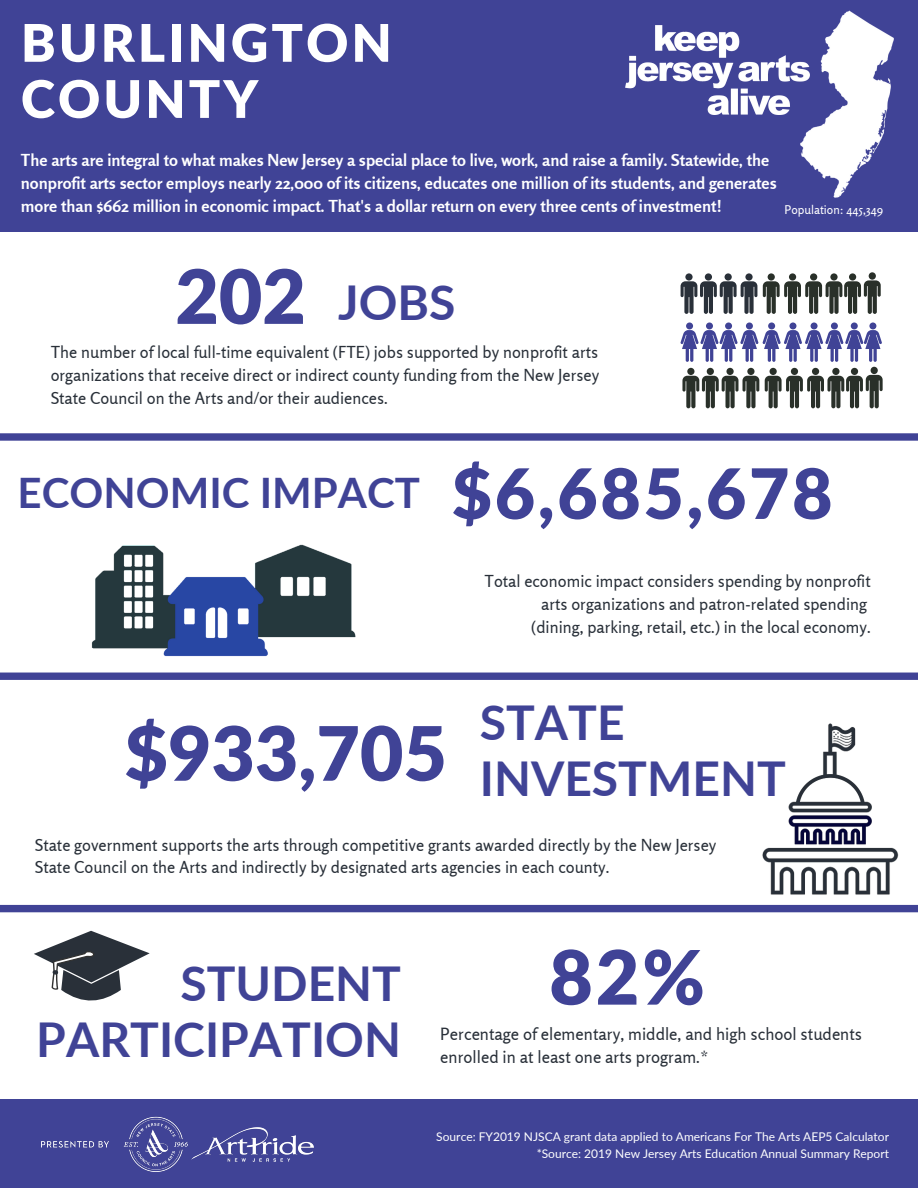
<style>
.page{position:relative;width:918px;height:1188px;background:#fff}
.page>*{position:absolute;margin:0;border:0;box-sizing:border-box;transform-origin:0 0}
.t1{font:900 75px "Lato";color:#404396}
.t2{font:900 69.45px "Lato";letter-spacing:.04em;color:#404396}
.t3{font:900 51.9px/56.1px "Lato";letter-spacing:.06em;color:#fff}
.t4{font:700 48px/55.8px "Lato";color:#404396}
.t5{font:700 42px "Lato";color:#404396}
.t6{font:16.8px/23px "Rosario";color:#293039}
.t7{font:16.5px/22.5px "Rosario";color:#293039;text-align:justify}
.t8{font:700 16.5px/23px "Rosario";color:#fff}
.t9{font:12px/16.6px "Lato";color:#fff;text-align:right}
.t10{font:12px "Rosario";color:#fff}
</style>
<div class="page">
<div style="left:0;top:0;width:918px;height:231px;background:#404396"></div>
<div style="left:0;top:1099px;width:918px;height:89px;background:#404396"></div>
<svg style="left:34px;top:931px;width:116px;height:70px"></svg>
<svg style="left:454px;top:673px;width:240px;height:7px;background:#424597"></svg>
<svg style="left:0;top:433px;width:918px;height:8px;background:#4e519d"></svg>
<div style="left:685px;top:273px;width:8px;height:8px;background:#293039;border-radius:50%"></div>
<div style="left:705px;top:273px;width:7px;height:8px;background:#293039;border-radius:50%"></div>
<div style="left:725px;top:273px;width:7px;height:8px;background:#293039;border-radius:50%"></div>
<div style="left:745px;top:273px;width:8px;height:8px;background:#293039;border-radius:50%"></div>
<svg style="left:681px;top:281px;width:76px;height:33px"></svg>
<div style="left:768px;top:273px;width:7px;height:8px;background:#293029;border-radius:50%"></div>
<div style="left:789px;top:273px;width:7px;height:8px;background:#293029;border-radius:50%"></div>
<div style="left:810px;top:273px;width:7px;height:8px;background:#293029;border-radius:50%"></div>
<div style="left:830px;top:273px;width:8px;height:8px;background:#293029;border-radius:50%"></div>
<div style="left:849px;top:273px;width:7px;height:8px;background:#293029;border-radius:50%"></div>
<div style="left:869px;top:272px;width:7px;height:8px;background:#293029;border-radius:50%"></div>
<svg style="left:763px;top:280px;width:118px;height:34px"></svg>
<div style="left:851px;top:322px;width:7px;height:7px;background:#404396;border-radius:50%"></div>
<div style="left:686px;top:322px;width:7px;height:7px;background:#404396;border-radius:50%"></div>
<div style="left:706px;top:322px;width:7px;height:7px;background:#404396;border-radius:50%"></div>
<div style="left:725px;top:322px;width:7px;height:7px;background:#404396;border-radius:50%"></div>
<div style="left:746px;top:322px;width:7px;height:7px;background:#404396;border-radius:50%"></div>
<div style="left:768px;top:322px;width:7px;height:7px;background:#404396;border-radius:50%"></div>
<div style="left:789px;top:322px;width:7px;height:7px;background:#404396;border-radius:50%"></div>
<div style="left:811px;top:322px;width:7px;height:7px;background:#404396;border-radius:50%"></div>
<div style="left:831px;top:322px;width:7px;height:7px;background:#404396;border-radius:50%"></div>
<div style="left:869px;top:322px;width:7px;height:7px;background:#404396;border-radius:50%"></div>
<svg style="left:681px;top:330px;width:201px;height:32px"></svg>
<div style="left:687px;top:368px;width:8px;height:7px;background:#293029;border-radius:50%"></div>
<div style="left:707px;top:368px;width:7px;height:7px;background:#293029;border-radius:50%"></div>
<div style="left:726px;top:368px;width:8px;height:7px;background:#293029;border-radius:50%"></div>
<div style="left:747px;top:368px;width:8px;height:7px;background:#293029;border-radius:50%"></div>
<svg style="left:682px;top:376px;width:77px;height:32px"></svg>
<div style="left:770px;top:368px;width:7px;height:7px;background:#293029;border-radius:50%"></div>
<div style="left:791px;top:368px;width:7px;height:7px;background:#293029;border-radius:50%"></div>
<div style="left:812px;top:368px;width:7px;height:7px;background:#293029;border-radius:50%"></div>
<div style="left:832px;top:368px;width:8px;height:7px;background:#293029;border-radius:50%"></div>
<div style="left:851px;top:368px;width:7px;height:7px;background:#293029;border-radius:50%"></div>
<div style="left:871px;top:367px;width:7px;height:7px;background:#293029;border-radius:50%"></div>
<svg style="left:765px;top:375px;width:118px;height:33px"></svg>
<img style="left:755px;top:10px;width:139px;height:188px">
<div style="left:0;top:905px;width:694px;height:7px;background:#404396"></div>
<img style="left:195px;top:1127px;width:119px;height:35px">
<img style="left:41px;top:1116px;width:154px;height:56px">
<img style="left:694px;top:672px;width:224px;height:241px">
<img style="left:0;top:544px;width:454px;height:136px">
<img style="left:625px;top:26px;width:185px;height:88px">
<h3 class="t3" style="left:21px;top:14px;width:372px">BURLINGTON<br>COUNTY</h3>
<p class="t8" style="left:21px;top:149px;width:757px">The arts are integral to what makes New Jersey a special place to live, work, and raise a family. Statewide, the nonprofit arts sector employs nearly 22,000 of its citizens, educates one million of its students, and generates more than $662 million in economic impact. That's a dollar return on every three cents of investment!</p>
<p class="t10" style="left:784px;top:202px;width:100px">Population: 445,349</p>
<h1 class="t1" style="left:175px;top:250px;width:132px">202</h1>
<p class="t7" style="left:51px;top:341px;width:550px;line-height:23.1px">The number of local full-time equivalent (FTE) jobs supported by nonprofit arts organizations that receive direct or indirect county funding from the New Jersey State Council on the Arts and/or their audiences.</p>
<h3 class="t4" style="left:338px;top:273px;width:119px">JOBS</h3>
<h3 class="t5" style="left:18px;top:466px;width:404px">ECONOMIC IMPACT</h3>
<h2 class="t2" style="left:452px;top:450px;width:382px">$6,685,678</h2>
<p class="t7" style="left:485px;top:570px;width:388px;text-align:right">Total economic impact considers spending by nonprofit arts organizations and patron-related spending<br>(dining, parking, retail, etc.) in the local economy.</p>
<h1 class="t1" style="left:124px;top:707px;width:324px">$933,705</h1>
<h3 class="t4" style="left:480px;top:694px;width:307px">STATE<br>INVESTMENT</h3>
<p class="t7" style="left:35px;top:833px;width:683px">State government supports the arts through competitive grants awarded directly by the New Jersey<br>State Council on the Arts and indirectly by designated arts agencies in each county.</p>
<h3 class="t4" style="left:36px;top:954px;width:366px;text-align:right">STUDENT<br>PARTICIPATION</h3>
<h1 class="t1" style="left:549px;top:931px;width:157px">82%</h1>
<p class="t6" style="left:440px;top:1023px;width:423px">Percentage of elementary, middle, and high school students enrolled in at least one arts program.*</p>
<p class="t9" style="left:436px;top:1128px;width:454px">Source: FY2019 NJSCA grant data applied to Americans For The Arts AEP5 Calculator *Source: 2019 New Jersey Arts Education Annual Summary Report</p>
</div>
